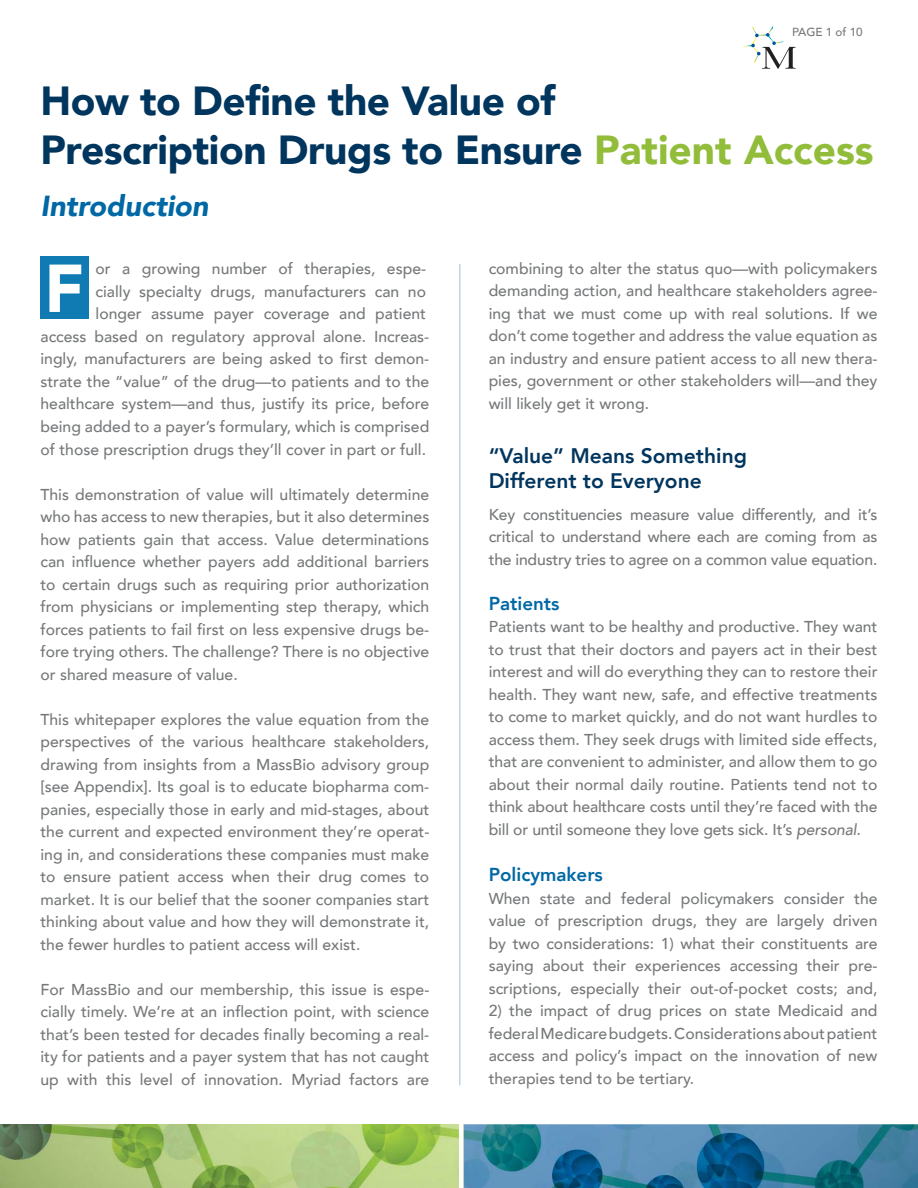
<style>
.page{position:relative;width:918px;height:1188px;background:#fff}
.page>*{position:absolute;margin:0;border:0;box-sizing:border-box;transform-origin:0 0}
.t1{font:900 66.9px "Avenir";color:#fff}
.t2{font:900 40.5px/48.6px "Avenir";letter-spacing:-.01em;color:#00355e}
.t3{font:italic 900 28.95px "Avenir";color:#0068a5}
.t4{font:800 21px/25.5px "Avenir";color:#00355e}
.t5{font:800 18.75px "Avenir";color:#0068a5}
.t6{font:500 15.75px/22.5px "Avenir";color:#76787a;text-align:justify}
.t7{font:500 11.7px "Avenir";color:#76787a}
.s1{color:#92bd3a}
.s2{font-style:italic}
</style>
<div class="page">
<div style="left:41px;top:256px;width:48px;height:63px;background:#107bb2"></div>
<hr style="left:459px;top:264px;width:2px;height:821px;background:#c3d3e7">
<svg style="left:743px;top:26px;width:53px;height:43px"></svg>
<img style="left:1px;top:1124px;width:917px;height:64px">
<hr style="left:0;top:1124px;width:1px;height:64px;background:#cae095">
<div style="left:459px;top:1121px;width:5px;height:67px;background:#fff"></div>
<p class="t7" style="left:792px;top:27px;width:72px">PAGE 1 of 10</p>
<h2 class="t2" style="left:40px;top:75px;width:835px">How to Define the Value of<br>Prescription Drugs to Ensure <span class="s1">Patient Access</span></h2>
<h3 class="t3" style="left:40px;top:182px;width:170px">Introduction</h3>
<p class="t6" style="left:96px;top:259px;width:332px">or a growing number of therapies, espe&shy;cially specialty drugs, manufacturers can no</p>
<h1 class="t1" style="left:44px;top:250px;width:41px">F</h1>
<p class="t6" style="left:40px;top:304px;width:390px;text-align:left;text-indent:55px">longer assume payer coverage and patient access based on regulatory approval alone. Increas&shy;ingly, manufacturers are being asked to first demon&shy;strate the “value” of the drug—to patients and to the healthcare system—and thus, justify its price, before being added to a payer’s formulary, which is comprised of those prescription drugs they’ll cover in part or full.</p>
<p class="t6" style="left:40px;top:484px;width:390px">This demonstration of value will ultimately determine who has access to new therapies, but it also determines how patients gain that access. Value determinations can influence whether payers add additional barriers to certain drugs such as requiring prior authorization from physicians or implementing step therapy, which forces patients to fail first on less expensive drugs be&shy;fore trying others. The challenge? There is no objective or shared measure of value.</p>
<p class="t6" style="left:40px;top:707px;width:390px">This whitepaper explores the value equation from the perspectives of the various healthcare stakeholders, drawing from insights from a MassBio advisory group [see Appendix]. Its goal is to educate biopharma com&shy;panies, especially those in early and mid-stages, about the current and expected environment they’re operat&shy;ing in, and considerations these companies must make to ensure patient access when their drug comes to market. It is our belief that the sooner companies start thinking about value and how they will demonstrate it, the fewer hurdles to patient access will exist.</p>
<p class="t6" style="left:40px;top:979px;width:390px">For MassBio and our membership, this issue is espe&shy;cially timely. We’re at an inflection point, with science that’s been tested for decades finally becoming a real&shy;ity for patients and a payer system that has not caught up with this level of innovation. Myriad factors are</p>
<p class="t6" style="left:489px;top:259px;width:390px">combining to alter the status quo—with policymakers demanding action, and healthcare stakeholders agree&shy;ing that we must come up with real solutions. If we don’t come together and address the value equation as an industry and ensure patient access to all new thera&shy;pies, government or other stakeholders will—and they will likely get it wrong.</p>
<h3 class="t4" style="left:489px;top:444px;width:260px">“Value” Means Something<br>Different to Everyone</h3>
<p class="t6" style="left:489px;top:504px;width:390px">Key constituencies measure value differently, and it’s critical to understand where each are coming from as the industry tries to agree on a common value equation.</p>
<p class="t5" style="left:489px;top:595px;width:72px">Patients</p>
<p class="t6" style="left:489px;top:617px;width:390px">Patients want to be healthy and productive. They want to trust that their doctors and payers act in their best interest and will do everything they can to restore their health. They want new, safe, and effective treatments to come to market quickly, and do not want hurdles to access them. They seek drugs with limited side effects, that are convenient to administer, and allow them to go about their normal daily routine. Patients tend not to think about healthcare costs until they’re faced with the bill or until someone they love gets sick. It’s <span class="s2">personal.</span></p>
<p class="t5" style="left:489px;top:867px;width:116px">Policymakers</p>
<p class="t6" style="left:489px;top:888px;width:390px">When state and federal policymakers consider the value of prescription drugs, they are largely driven by two considerations: 1) what their constituents are saying about their experiences accessing their pre&shy;scriptions, especially their out-of-pocket costs; and,</p>
<p class="t6" style="left:489px;top:1001px;width:390px">2) the impact of drug prices on state Medicaid and federal Medicare budgets. Considerations about patient access and policy’s impact on the innovation of new therapies tend to be tertiary.</p>
</div>
